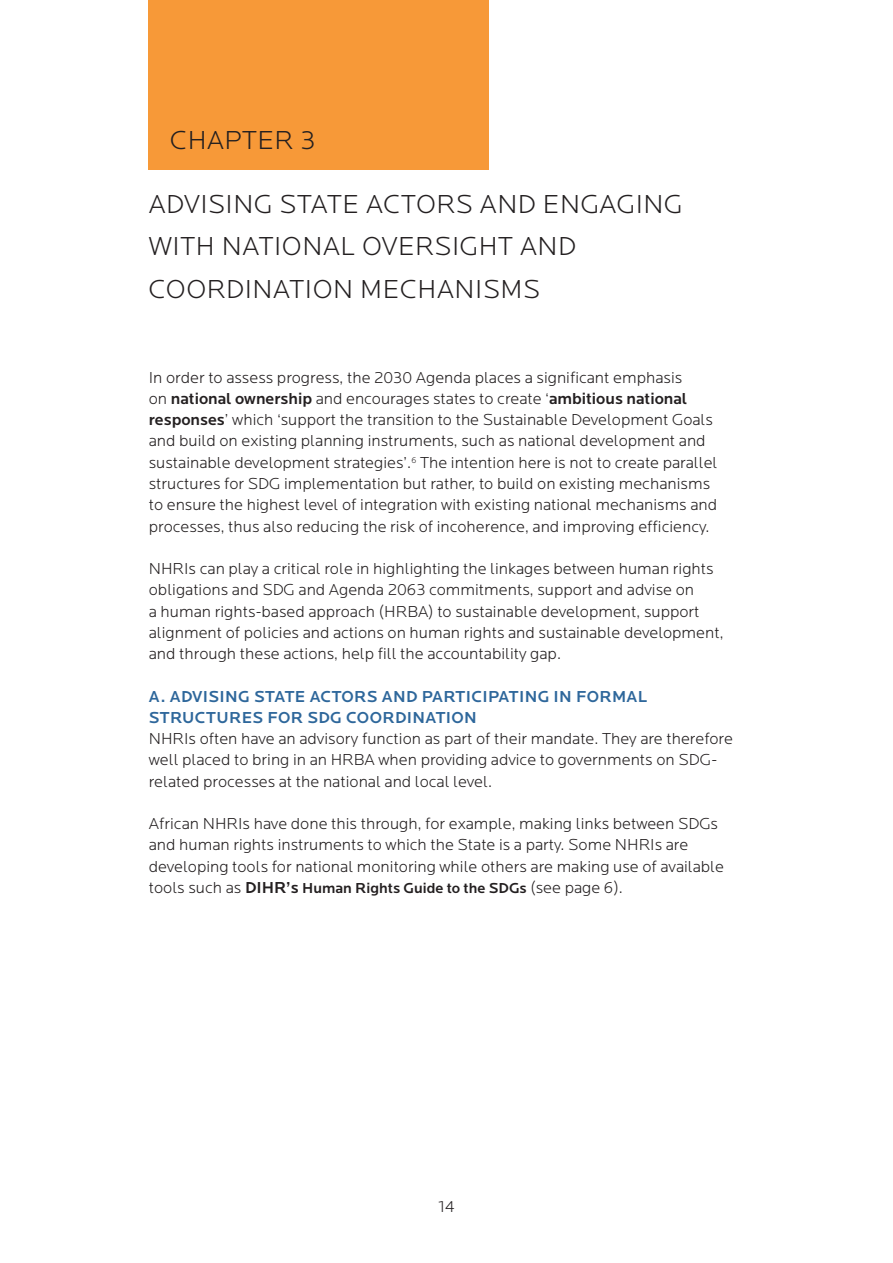
<style>
.page{position:relative;width:893px;height:1263px;background:#fff}
.page>*{position:absolute;margin:0;border:0;box-sizing:border-box;transform-origin:0 0}
.t1{font:300 27px/42.6px "Locator";letter-spacing:.02em;color:#231f20}
.t2{font:300 16.5px/21.3px "Locator";color:#231f20}
.t3{font:500 16.5px/21.3px "Locator";letter-spacing:.02em;color:#2e679b}
.t4{font:500 15px "Locator";color:#231f20}
.s1{font-weight:500}
.s2{font-weight:300;font-size:16.5px}
.s3{font-size:16.5px}
</style>
<div class="page">
<div style="left:149px;top:0;width:340px;height:170px;background:#f79938"></div>
<h2 class="t1" style="left:170px;top:119px;width:147px">CHAPTER 3</h2>
<h2 class="t1" style="left:149px;top:183px;width:535px">ADVISING STATE ACTORS AND ENGAGING<br>WITH NATIONAL OVERSIGHT AND<br>COORDINATION MECHANISMS</h2>
<p class="t2" style="left:149px;top:367px;width:570px">In order to assess progress, the 2030 Agenda places a significant emphasis<br>on <span class="s1">national ownership</span> and encourages states to create ‘<span class="s1">ambitious national responses</span>’ which ‘support the transition to the Sustainable Development Goals and build on existing planning instruments, such as national development and sustainable development strategies’.<sup>6</sup> The intention here is not to create parallel structures for SDG implementation but rather, to build on existing mechanisms to ensure the highest level of integration with existing national mechanisms and processes, thus also reducing the risk of incoherence, and improving efficiency.</p>
<p class="t2" style="left:149px;top:558px;width:576px">NHRIs can play a critical role in highlighting the linkages between human rights obligations and SDG and Agenda 2063 commitments, support and advise on<br>a human rights-based approach (HRBA) to sustainable development, support alignment of policies and actions on human rights and sustainable development, and through these actions, help fill the accountability gap.</p>
<h3 class="t3" style="left:149px;top:686px;width:500px">A. ADVISING STATE ACTORS AND PARTICIPATING IN FORMAL<br>STRUCTURES FOR SDG COORDINATION</h3>
<p class="t2" style="left:149px;top:728px;width:586px">NHRIs often have an advisory function as part of their mandate. They are therefore well placed to bring in an HRBA when providing advice to governments on SDG&shy;related processes at the national and local level.</p>
<p class="t2" style="left:149px;top:813px;width:577px">African NHRIs have done this through, for example, making links between SDGs and human rights instruments to which the State is a party. Some NHRIs are developing tools for national monitoring while others are making use of available</p>
<p class="t4" style="left:149px;top:880px;width:476px"><span class="s2">tools such as</span> <span class="s3">DIHR’s</span> Human Rights Guide to the SDGs <span class="s2">(see page 6).</span></p>
<p class="t2" style="left:438px;top:1196px;width:18px">14</p>
</div>
